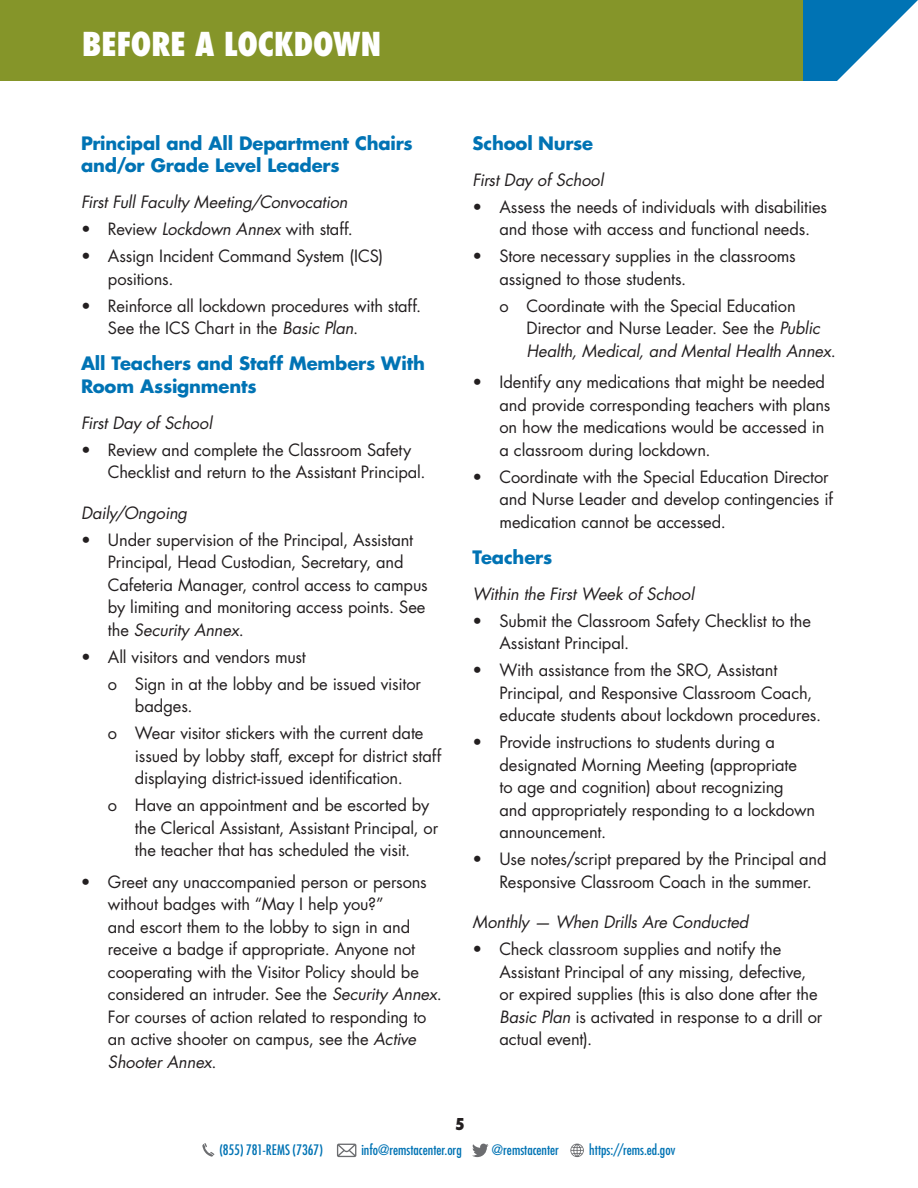
<style>
.page{position:relative;width:918px;height:1188px;background:#fff}
.page>*{position:absolute;margin:0;border:0;box-sizing:border-box;transform-origin:0 0}
.t1{font:800 condensed 32.1px "Futura";color:#fff}
.t2{font:700 18px/22.5px "Futura Std";letter-spacing:-.01em;color:#0073b4}
.t3{font:800 18px "Futura PT Cond";color:#231f20}
.t4{font:16.5px/22.5px "Futura Std";letter-spacing:-.01em;color:#231f20}
.t5{font:italic 16.5px "Futura Std";letter-spacing:-.01em;color:#231f20}
.t6{font:condensed 14.1px "Futura Std";color:#0073b4}
.s1{font-style:italic}
</style>
<div class="page">
<svg style="left:802px;top:0;width:116px;height:81px"></svg>
<div style="left:0;top:0;width:802px;height:81px;background:#859529"></div>
<svg style="left:337px;top:1144px;width:19px;height:13px"></svg>
<svg style="left:472px;top:1144px;width:17px;height:13px"></svg>
<svg style="left:570px;top:1144px;width:14px;height:13px"></svg>
<svg style="left:202px;top:1143px;width:12px;height:14px"></svg>
<h1 class="t1" style="left:82px;top:23px;width:300px">BEFORE A LOCKDOWN</h1>
<h4 class="t2" style="left:81px;top:132px;width:333px">Principal and All Department Chairs and/or Grade Level Leaders</h4>
<p class="t5" style="left:81px;top:192px;width:268px">First Full Faculty Meeting/Convocation</p>
<p class="t4" style="left:81px;top:218px;width:273px">• Review <span class="s1">Lockdown Annex</span> with staff.</p>
<p class="t4" style="left:108px;top:245px;width:277px;text-indent:-27px">• Assign Incident Command System (ICS) positions.</p>
<p class="t4" style="left:108px;top:295px;width:315px;text-indent:-27px">• Reinforce all lockdown procedures with staff.<br>See the ICS Chart in the <span class="s1">Basic Plan</span>.</p>
<h4 class="t2" style="left:81px;top:352px;width:346px">All Teachers and Staff Members With<br>Room Assignments</h4>
<p class="t5" style="left:81px;top:412px;width:133px">First Day of School</p>
<p class="t4" style="left:108px;top:439px;width:319px;text-indent:-27px">• Review and complete the Classroom Safety<br>Checklist and return to the Assistant Principal.</p>
<p class="t5" style="left:81px;top:502px;width:108px">Daily/Ongoing</p>
<p class="t4" style="left:108px;top:529px;width:321px;text-indent:-27px">• Under supervision of the Principal, Assistant Principal, Head Custodian, Secretary, and Cafeteria Manager, control access to campus by limiting and monitoring access points. See the <span class="s1">Security Annex</span>.</p>
<p class="t4" style="left:81px;top:646px;width:226px">• All visitors and vendors must</p>
<p class="t4" style="left:135px;top:673px;width:288px;text-indent:-27px">o Sign in at the lobby and be issued visitor badges.</p>
<p class="t4" style="left:135px;top:722px;width:308px;text-indent:-27px">o Wear visitor stickers with the current date issued by lobby staff, except for district staff displaying district-issued identification.</p>
<p class="t4" style="left:135px;top:794px;width:305px;text-indent:-27px">o Have an appointment and be escorted by the Clerical Assistant, Assistant Principal, or the teacher that has scheduled the visit.</p>
<p class="t4" style="left:108px;top:871px;width:335px;text-indent:-27px">• Greet any unaccompanied person or persons without badges with “May I help you?”<br>and escort them to the lobby to sign in and receive a badge if appropriate. Anyone not cooperating with the Visitor Policy should be considered an intruder. See the <span class="s1">Security Annex</span>.<br>For courses of action related to responding to an active shooter on campus, see the <span class="s1">Active Shooter Annex</span>.</p>
<h4 class="t2" style="left:472px;top:132px;width:122px">School Nurse</h4>
<p class="t5" style="left:472px;top:169px;width:133px">First Day of School</p>
<p class="t4" style="left:472px;top:196px;width:356px;text-align:center">• Assess the needs of individuals with disabilities and those with access and functional needs.</p>
<p class="t4" style="left:499px;top:245px;width:298px;text-indent:-27px">• Store necessary supplies in the classrooms assigned to those students.</p>
<p class="t4" style="left:526px;top:295px;width:311px;text-indent:-27px">o Coordinate with the Special Education<br>Director and Nurse Leader. See the <span class="s1">Public<br>Health, Medical, and Mental Health Annex</span>.</p>
<p class="t4" style="left:499px;top:371px;width:332px;text-indent:-27px">• Identify any medications that might be needed and provide corresponding teachers with plans on how the medications would be accessed in a classroom during lockdown.</p>
<p class="t4" style="left:499px;top:466px;width:335px;text-indent:-27px">• Coordinate with the Special Education Director and Nurse Leader and develop contingencies if medication cannot be accessed.</p>
<h4 class="t2" style="left:472px;top:546px;width:81px">Teachers</h4>
<p class="t5" style="left:472px;top:583px;width:223px">Within the First Week of School</p>
<p class="t4" style="left:499px;top:610px;width:313px;text-indent:-27px">• Submit the Classroom Safety Checklist to the<br>Assistant Principal.</p>
<p class="t4" style="left:499px;top:659px;width:323px;text-indent:-27px">• With assistance from the SRO, Assistant<br>Principal, and Responsive Classroom Coach, educate students about lockdown procedures.</p>
<p class="t4" style="left:499px;top:731px;width:317px;text-indent:-27px">• Provide instructions to students during a designated Morning Meeting (appropriate<br>to age and cognition) about recognizing and appropriately responding to a lockdown announcement.</p>
<p class="t4" style="left:499px;top:848px;width:329px;text-indent:-27px">• Use notes/script prepared by the Principal and<br>Responsive Classroom Coach in the summer.</p>
<p class="t5" style="left:472px;top:912px;width:277px">Monthly — When Drills Are Conducted</p>
<p class="t4" style="left:499px;top:938px;width:324px;text-indent:-27px">• Check classroom supplies and notify the Assistant Principal of any missing, defective, or expired supplies (this is also done after the <span class="s1">Basic Plan</span> is activated in response to a drill or actual event).</p>
<p class="t3" style="left:455px;top:1114px;width:11px">5</p>
<p class="t6" style="left:219px;top:1142px;width:105px">(855) 781-REMS (7367)</p>
<p class="t6" style="left:361px;top:1142px;width:102px">info@remstacenter.org</p>
<p class="t6" style="left:492px;top:1142px;width:69px">@remstacenter</p>
<p class="t6" style="left:589px;top:1142px;width:88px">https://rems.ed.gov</p>
</div>
